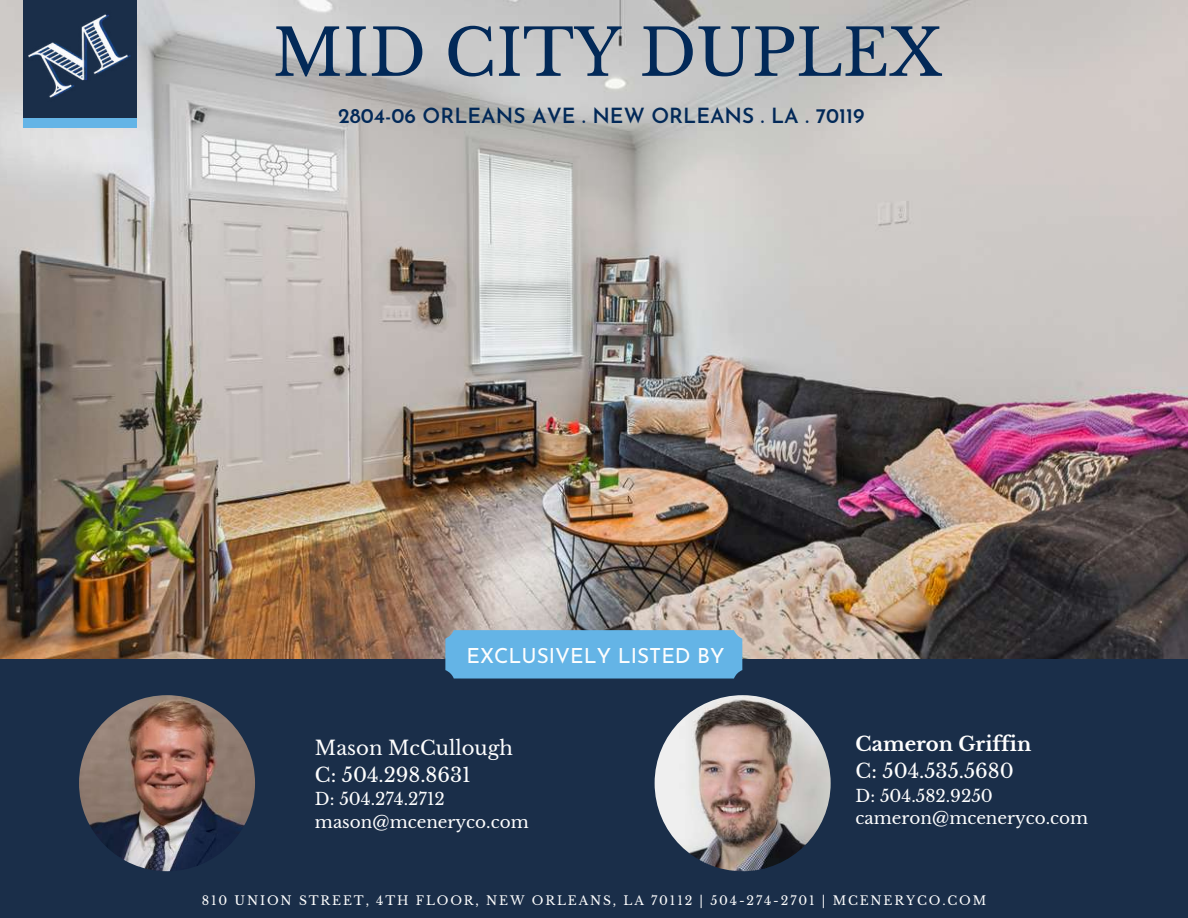
<style>
.page{position:relative;width:1188px;height:918px;background:#fff}
.page>*{position:absolute;margin:0;border:0;box-sizing:border-box;transform-origin:0 0}
.t1{font:64.2px "Libre Baskerville";color:#022958}
.t2{font:600 20.85px "Josefin Sans";color:#022958}
.t3{font:20.85px "Josefin Sans";color:#fefefe}
.t4{font:19.65px/27px "Libre Baskerville";color:#fefefe}
.t5{font:700 19.65px "Libre Baskerville";color:#fefefe}
.t6{font:16.8px/22.5px "Libre Baskerville";color:#fefefe}
.t7{font:12.3px "Libre Baskerville";letter-spacing:.15em;color:#fefefe}
</style>
<div class="page">
<div style="left:0;top:658px;width:1188px;height:260px;background:#1a2e49"></div>
<img style="left:0;top:0;width:1188px;height:658px">
<div style="left:445px;top:630px;width:297px;height:49px;background:#64b4e6"></div>
<div style="left:716px;top:635px;width:19px;height:19px;background:#64b4e6;border-radius:50%"></div>
<div style="left:716px;top:654px;width:19px;height:19px;background:#64b4e6;border-radius:50%"></div>
<div style="left:449px;top:654px;width:19px;height:19px;background:#64b4e6;border-radius:50%"></div>
<div style="left:452px;top:635px;width:19px;height:19px;background:#64b4e6;border-radius:50%"></div>
<img style="left:0;top:0;width:169px;height:146px">
<img style="left:655px;top:695px;width:176px;height:176px;border-radius:50%">
<img style="left:79px;top:695px;width:176px;height:176px;border-radius:50%">
<h1 class="t1" style="left:273px;top:14px;width:671px">MID CITY DUPLEX</h1>
<h2 class="t2" style="left:338px;top:107px;width:528px">2804-06 ORLEANS AVE . NEW ORLEANS . LA . 70119</h2>
<h2 class="t3" style="left:467px;top:647px;width:260px">EXCLUSIVELY LISTED BY</h2>
<h3 class="t4" style="left:315px;top:734px;width:200px">Mason McCullough<br>C: 504.298.8631</h3>
<h3 class="t6" style="left:315px;top:788px;width:215px">D: 504.274.2712 mason@mceneryco.com</h3>
<h3 class="t5" style="left:856px;top:732px;width:177px">Cameron Griffin</h3>
<h3 class="t4" style="left:856px;top:758px;width:160px">C: 504.535.5680</h3>
<h3 class="t6" style="left:856px;top:785px;width:234px">D: 504.582.9250 cameron@mceneryco.com</h3>
<p class="t7" style="left:202px;top:893px;width:786px">810 UNION STREET, 4TH FLOOR, NEW ORLEANS, LA 70112 | 504-274-2701 | MCENERYCO.COM</p>
</div>
